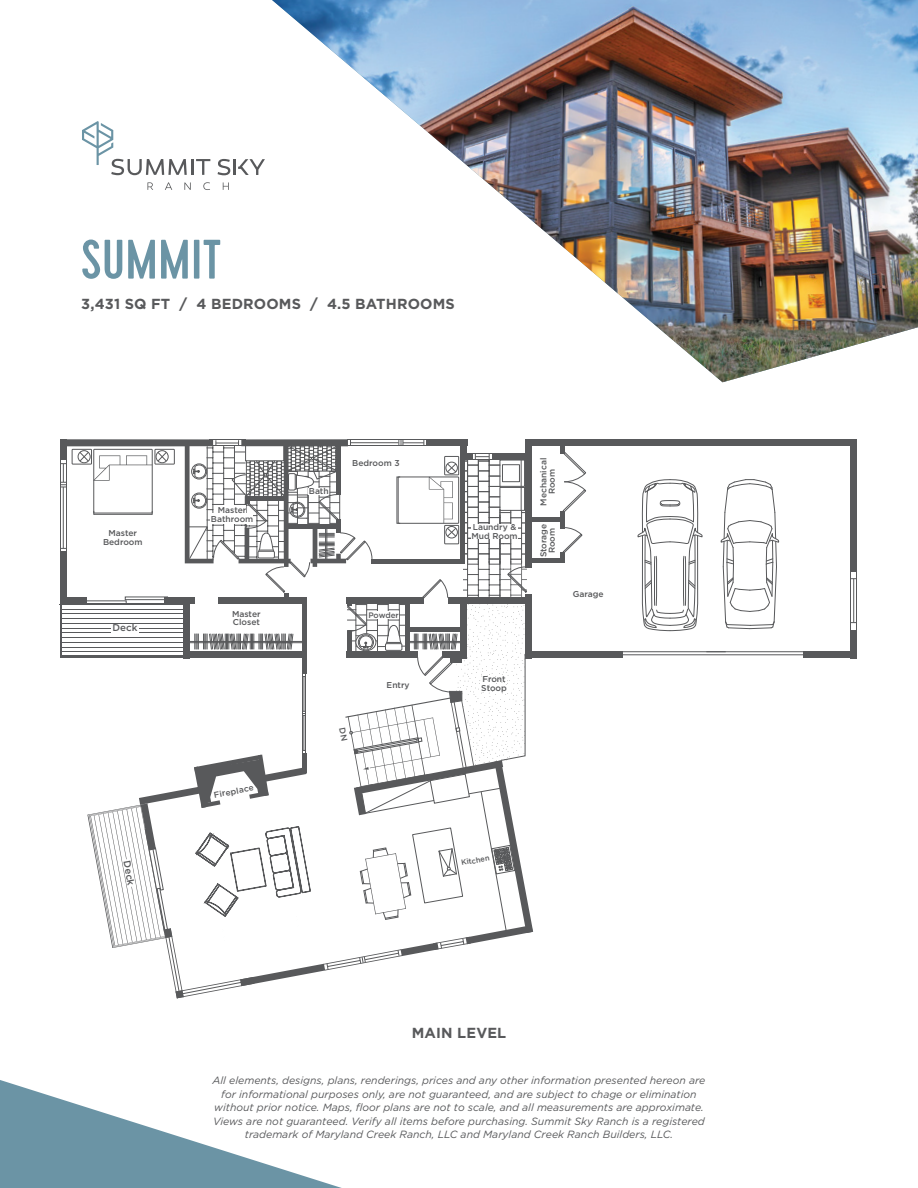
<style>
.page{position:relative;width:918px;height:1188px;background:#fff}
.page>*{position:absolute;margin:0;border:0;box-sizing:border-box;transform-origin:0 0}
.t1{font:500 55.5px "Cervo";letter-spacing:.01em;color:#6b94a5}
.t2{font:700 14.55px "Gotham";letter-spacing:.01em;color:#58595b}
.t3{font:italic 10.5px/13.5px "Gotham";color:#58595b;text-align:center}
.t4{font:500 9.9px "Gotham";color:#58595b}
.t5{font:500 8.55px/8.6px "Gotham";color:#58595b;text-align:center}
.t6{font:500 8.4px "Gotham";color:#58595b}
.t7{font:500 7.95px "Gotham";color:#58595b}
.t8{font:500 7.65px "Gotham";color:#58595b}
</style>
<div class="page">
<hr style="left:529px;top:518px;width:34px;height:4px;background:#58595b">
<div style="left:529px;top:558px;width:34px;height:5px;background:#58595b"></div>
<hr style="left:560px;top:552px;width:4px;height:11px;background:#58595b">
<hr style="left:560px;top:443px;width:4px;height:11px;background:#58595b">
<hr style="left:560px;top:511px;width:4px;height:17px;background:#58595b">
<div style="left:525px;top:439px;width:332px;height:7px;background:#58595b"></div>
<div style="left:803px;top:651px;width:54px;height:7px;background:#58595b"></div>
<div style="left:525px;top:651px;width:98px;height:7px;background:#58595b"></div>
<svg style="left:562px;top:527px;width:21px;height:27px"></svg>
<svg style="left:562px;top:450px;width:24px;height:63px"></svg>
<svg style="left:637px;top:479px;width:66px;height:152px"></svg>
<svg style="left:720px;top:479px;width:59px;height:150px"></svg>
<hr style="left:619px;top:651px;width:194px;height:1px;background:#58595b">
<hr style="left:619px;top:654px;width:194px;height:1px;background:#58595b">
<hr style="left:856px;top:572px;width:1px;height:58px;background:#58595b">
<hr style="left:850px;top:572px;width:1px;height:58px;background:#58595b">
<hr style="left:853px;top:579px;width:1px;height:44px;background:#58595b">
<div style="left:850px;top:439px;width:7px;height:133px;background:#58595b"></div>
<div style="left:850px;top:630px;width:7px;height:28px;background:#58595b"></div>
<img style="left:272px;top:0;width:646px;height:382px">
<svg style="left:0;top:1080px;width:342px;height:108px"></svg>
<svg style="left:196px;top:159px;width:14px;height:16px"></svg>
<svg style="left:218px;top:159px;width:47px;height:16px"></svg>
<svg style="left:82px;top:121px;width:105px;height:54px"></svg>
<hr style="left:191px;top:159px;width:3px;height:16px;background:#58595b">
<svg style="left:147px;top:182px;width:6px;height:8px"></svg>
<svg style="left:165px;top:182px;width:7px;height:8px"></svg>
<svg style="left:184px;top:182px;width:7px;height:8px"></svg>
<svg style="left:203px;top:182px;width:7px;height:8px"></svg>
<svg style="left:223px;top:182px;width:6px;height:8px"></svg>
<svg style="left:60px;top:439px;width:473px;height:559px"></svg>
<h1 class="t1" style="left:81px;top:227px;width:141px">SUMMIT</h1>
<h2 class="t2" style="left:81px;top:295px;width:375px">3,431 SQ FT / 4 BEDROOMS / 4.5 BATHROOMS</h2>
<p class="t5" style="left:103px;top:529px;width:41px">Master<br>Bedroom</p>
<p class="t4" style="left:113px;top:621px;width:26px">Deck</p>
<p class="t4" style="left:133px;top:860px;width:26px;rotate:79deg">Deck</p>
<p class="t5" style="left:211px;top:506px;width:44px">Master<br>Bathroom</p>
<p class="t5" style="left:232px;top:609px;width:30px;text-align:left">Master<br>Closet</p>
<p class="t6" style="left:213px;top:790px;width:42px;rotate:-11deg">F irep lace</p>
<p class="t5" style="left:309px;top:487px;width:21px">Bath</p>
<p class="t5" style="left:352px;top:458px;width:49px">Bedroom 3</p>
<p class="t7" style="left:368px;top:610px;width:32px">Powder</p>
<p class="t5" style="left:387px;top:680px;width:25px">Entry</p>
<p class="t5" style="left:471px;top:523px;width:48px;text-align:left">Laundry &amp;<br>Mud Room</p>
<p class="t5" style="left:539px;top:506px;width:49px;rotate:-90deg">Mechanical<br>Room</p>
<p class="t5" style="left:539px;top:557px;width:35px;rotate:-90deg">Storage<br>Room</p>
<p class="t5" style="left:573px;top:589px;width:32px">Garage</p>
<p class="t5" style="left:481px;top:675px;width:27px;text-align:left">Front<br>Stoop</p>
<p class="t8" style="left:460px;top:858px;width:30px;rotate:-11deg">K itchen</p>
<h2 class="t2" style="left:412px;top:1024px;width:96px">MAIN LEVEL</h2>
<p class="t3" style="left:213px;top:1074px;width:494px">All elements, designs, plans, renderings, prices and any other information presented hereon are for informational purposes only, are not guaranteed, and are subject to chage or elimination without prior notice. Maps, floor plans are not to scale, and all measurements are approximate.<br>Views are not guaranteed. Verify all items before purchasing. Summit Sky Ranch is a registered trademark of Maryland Creek Ranch, LLC and Maryland Creek Ranch Builders, LLC.</p>
</div>
